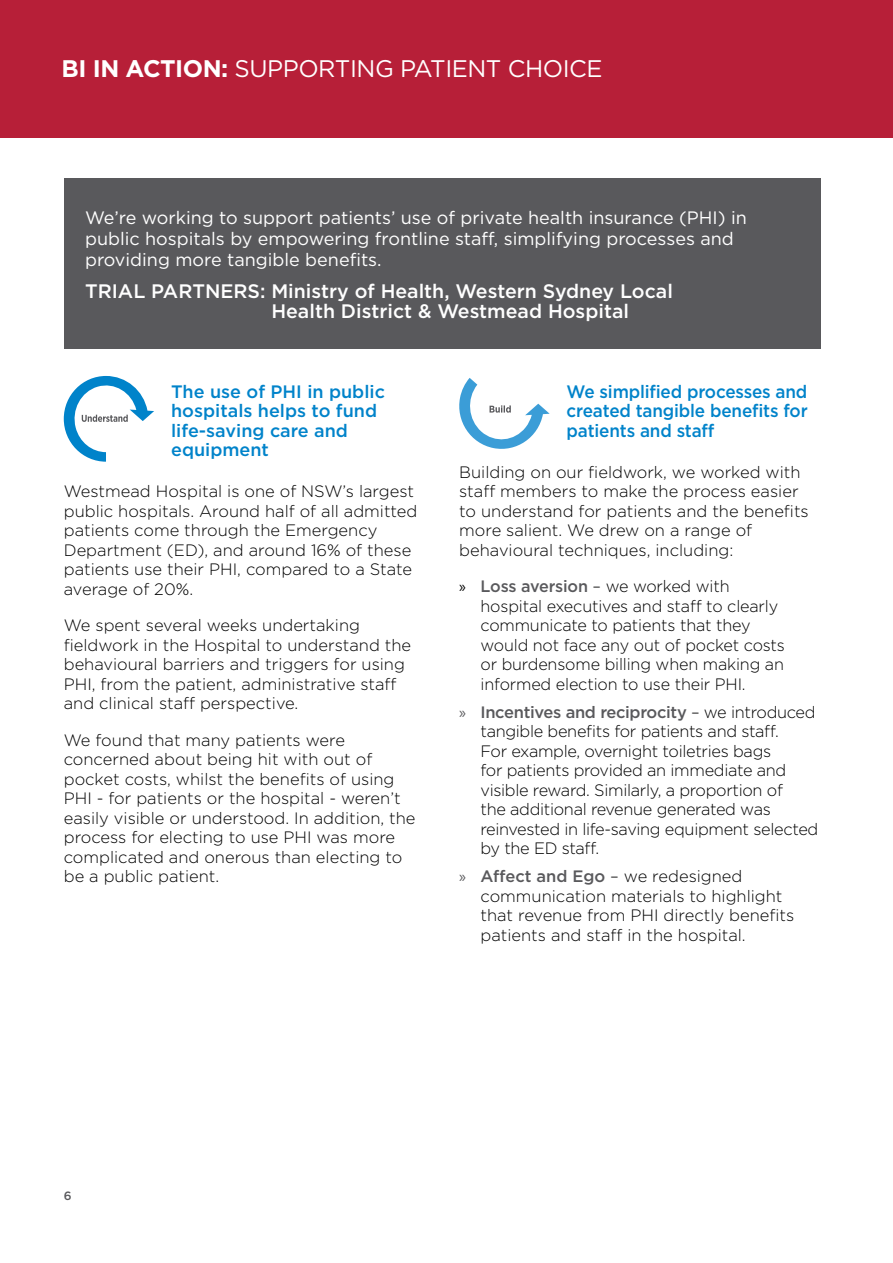
<style>
.page{position:relative;width:893px;height:1263px;background:#fff}
.page>*{position:absolute;margin:0;border:0;box-sizing:border-box;transform-origin:0 0}
.t1{font:24px "Gotham";letter-spacing:-.02em;color:#fff}
.t2{font:500 19.5px/19.5px "Gotham";color:#fff}
.t3{font:18px/21px "Gotham";color:#fff}
.t4{font:500 18px/19.5px "Gotham";letter-spacing:-.005em;color:#0083ca}
.t5{font:500 18px/19.5px "Gotham";letter-spacing:-.005em;color:#0083ca;text-align:justify;scale:.95 1}
.t6{font:300 16.5px/19.5px "Gotham";color:#000}
.t7{font:300 16.5px/19.5px "Gotham";letter-spacing:-.02em;color:#000}
.t8{font:500 12px "Gotham";color:#59595c}
.s1{font-weight:700}
.s2{font-family:"Myriad Pro";font-weight:400}
.s3{font-weight:500;color:#59595c}
.s4{font-family:"Myriad Pro";font-weight:400;color:#59595c}
</style>
<div class="page">
<div style="left:0;top:0;width:893px;height:138px;background:#b71f38"></div>
<svg style="left:64px;top:376px;width:90px;height:86px"></svg>
<svg style="left:459px;top:378px;width:91px;height:71px"></svg>
<div style="left:64px;top:179px;width:757px;height:170px;background:#59595c"></div>
<h1 class="t1" style="left:62px;top:54px;width:542px"><span class="s1">BI IN ACTION:</span> SUPPORTING PATIENT CHOICE</h1>
<p class="t3" style="left:85px;top:207px;width:663px">We’re working to support patients’ use of private health insurance (PHI) in public hospitals by empowering frontline staff, simplifying processes and providing more tangible benefits.</p>
<p class="t2" style="left:271px;top:281px;width:403px;text-indent:-186px">TRIAL PARTNERS: Ministry of Health, Western Sydney Local<br>Health District &amp; Westmead Hospital</p>
<p class="t4" style="left:171px;top:381px;width:215px">The use of PHI in public hospitals helps to fund life‑saving care and equipment</p>
<p class="t6" style="left:64px;top:481px;width:355px">Westmead Hospital is one of NSW’s largest public hospitals. Around half of all admitted patients come through the Emergency Department (ED), and around 16% of these patients use their PHI, compared to a State average of 20%.</p>
<p class="t6" style="left:64px;top:615px;width:349px">We spent several weeks undertaking fieldwork in the Hospital to understand the behavioural barriers and triggers for using PHI, from the patient, administrative staff and clinical staff perspective.</p>
<p class="t6" style="left:64px;top:730px;width:353px">We found that many patients were concerned about being hit with out of pocket costs, whilst the benefits of using PHI - for patients or the hospital - weren’t easily visible or understood. In addition, the process for electing to use PHI was more complicated and onerous than electing to be a public patient.</p>
<p class="t5" style="left:567px;top:381px;width:255px">We simplified processes and created tangible benefits for patients and staff</p>
<p class="t6" style="left:459px;top:461px;width:351px">Building on our fieldwork, we worked with staff members to make the process easier to understand for patients and the benefits more salient. We drew on a range of behavioural techniques, including:</p>
<p class="t6" style="left:480px;top:576px;width:306px;text-indent:-21px"><span class="s2">»</span> <span class="s3">Loss aversion</span> – we worked with hospital executives and staff to clearly communicate to patients that they would not face any out of pocket costs or burdensome billing when making an informed election to use their PHI.</p>
<p class="t7" style="left:480px;top:701px;width:339px;text-indent:-21px"><span class="s4">»</span> <span class="s3">Incentives and reciprocity</span> – we introduced tangible benefits for patients and staff.<br>For example, overnight toiletries bags<br>for patients provided an immediate and visible reward. Similarly, a proportion of<br>the additional revenue generated was reinvested in life-saving equipment selected by the ED staff.</p>
<p class="t6" style="left:480px;top:866px;width:315px;text-indent:-21px"><span class="s4">»</span> <span class="s3">Affect and Ego</span> – we redesigned communication materials to highlight that revenue from PHI directly benefits patients and staff in the hospital.</p>
<p class="t8" style="left:64px;top:1188px;width:9px">6</p>
</div>
